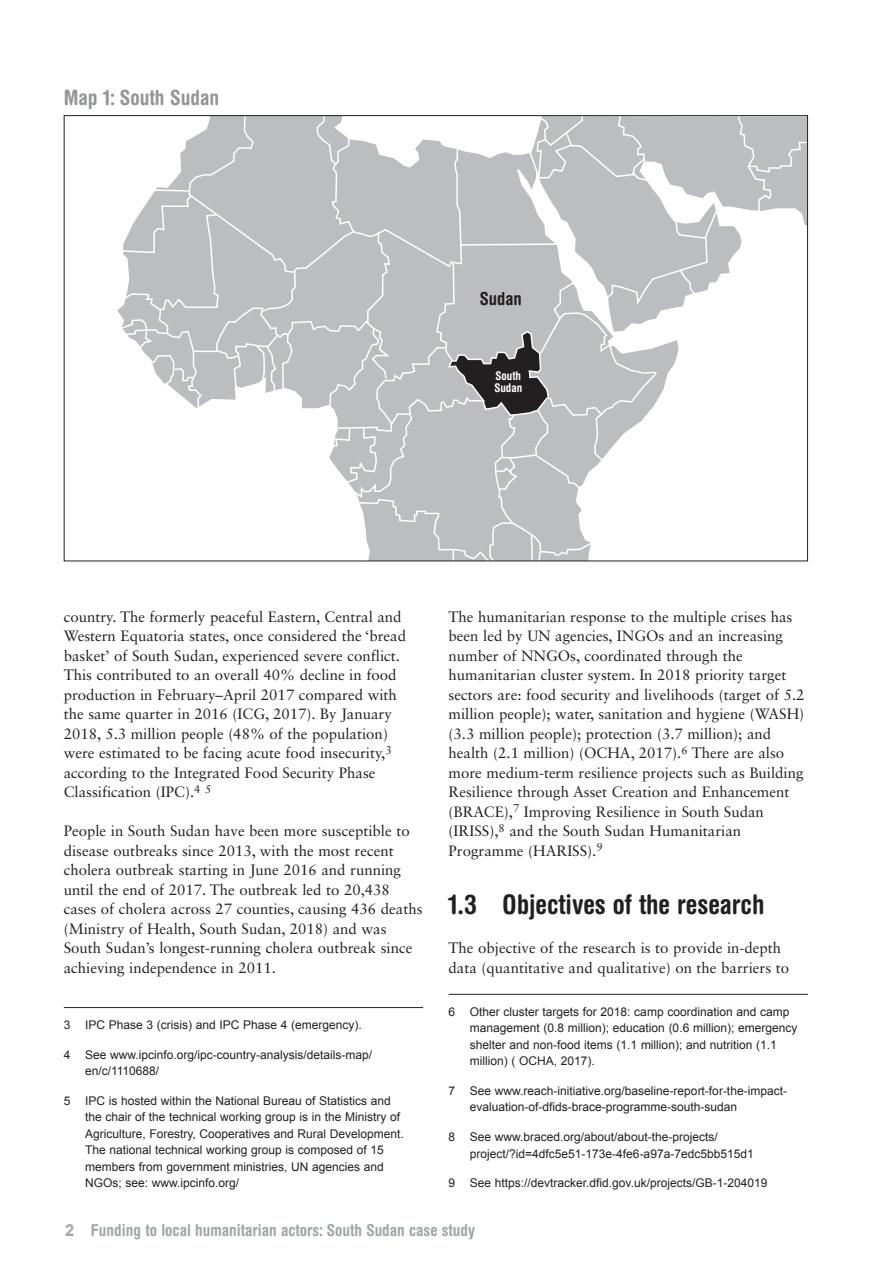
<style>
.page{position:relative;width:893px;height:1263px;background:#fff}
.page>*{position:absolute;margin:0;border:0;box-sizing:border-box;transform-origin:0 0}
.t1{font:700 condensed 27px "Helvetica Rounded LT Std";color:#231f20}
.Figure_title{font:700 condensed 21px "Helvetica Rounded LT Std";color:#939598}
.t2{font:700 condensed 18px "Helvetica Rounded";color:#231f20}
.t3{font:700 condensed 16.5px "Helvetica Rounded LT Std";color:#9fa7a9}
.Body_text{font:15px/19.5px "Sabon LT Std";color:#231f20}
.Footnote_text{font:12px/16.5px "Arial";color:#231f20}
.t4{font:700 condensed 12px "Helvetica Rounded";color:#fff}
.s1{font-family:"Arial";font-stretch:normal}
</style>
<div class="page">
<hr style="left:64px;top:1007px;width:359px;height:1px;background:#231f20">
<hr style="left:449px;top:994px;width:359px;height:1px;background:#231f20">
<svg style="left:719px;top:117px;width:89px;height:445px"></svg>
<svg style="left:737px;top:117px;width:69px;height:98px;background:#c2c3c6"></svg>
<svg style="left:117px;top:117px;width:602px;height:445px"></svg>
<div style="left:353px;top:561px;width:240px;height:15px;background:#fff"></div>
<p class="Figure_title" style="left:64px;top:84px;width:157px">Map 1: South Sudan</p>
<p class="t2" style="left:480px;top:287px;width:43px">Sudan</p>
<p class="t4" style="left:496px;top:368px;width:27px">South</p>
<p class="t4" style="left:494px;top:380px;width:29px">Sudan</p>
<p class="Body_text" style="left:64px;top:607px;width:344px">country. The formerly peaceful Eastern, Central and Western Equatoria states, once considered the ‘bread basket’ of South Sudan, experienced severe conflict.<br>This contributed to an overall 40% decline in food production in February–April 2017 compared with the same quarter in 2016 (ICG, 2017). By January 2018, 5.3 million people (48% of the population) were estimated to be facing acute food insecurity,<sup>3 </sup>according to the Integrated Food Security Phase Classification (IPC).<sup>4</sup> <sup>5</sup></p>
<p class="Body_text" style="left:64px;top:821px;width:360px">People in South Sudan have been more susceptible to disease outbreaks since 2013, with the most recent cholera outbreak starting in June 2016 and running until the end of 2017. The outbreak led to 20,438 cases of cholera across 27 counties, causing 436 deaths (Ministry of Health, South Sudan, 2018) and was South Sudan’s longest-running cholera outbreak since achieving independence in 2011.</p>
<p class="Footnote_text" style="left:64px;top:1016px;width:300px">3 IPC Phase 3 (crisis) and IPC Phase 4 (emergency).</p>
<p class="Footnote_text" style="left:85px;top:1046px;width:289px;text-indent:-21px">4 See www.ipcinfo.org/ipc-country-analysis/details-map/ en/c/1110688/</p>
<p class="Footnote_text" style="left:85px;top:1092px;width:320px;text-indent:-21px">5 IPC is hosted within the National Bureau of Statistics and the chair of the technical working group is in the Ministry of Agriculture, Forestry, Cooperatives and Rural Development.<br>The national technical working group is composed of 15 members from government ministries, UN agencies and NGOs; see: www.ipcinfo.org/</p>
<p class="Body_text" style="left:449px;top:607px;width:357px">The humanitarian response to the multiple crises has been led by UN agencies, INGOs and an increasing number of NNGOs, coordinated through the humanitarian cluster system. In 2018 priority target sectors are: food security and livelihoods (target of 5.2 million people); water, sanitation and hygiene (WASH) (3.3 million people); protection (3.7 million); and health (2.1 million) (OCHA, 2017).<sup>6</sup> There are also more medium-term resilience projects such as Building Resilience through Asset Creation and Enhancement (BRACE),<sup>7</sup> Improving Resilience in South Sudan (IRISS),<sup>8</sup> and the South Sudan Humanitarian Programme (HARISS).<sup>9</sup></p>
<p class="t1" style="left:449px;top:888px;width:318px">1.3 Objectives of the research</p>
<p class="Body_text" style="left:449px;top:938px;width:342px">The objective of the research is to provide in-depth data (quantitative and qualitative) on the barriers to</p>
<p class="Footnote_text" style="left:470px;top:1003px;width:329px;text-indent:-21px">6 Other cluster targets for 2018: camp coordination and camp management (0.8 million); education (0.6 million); emergency shelter and non-food items (1.1 million); and nutrition (1.1 million) ( OCHA, 2017).</p>
<p class="Footnote_text" style="left:470px;top:1082px;width:319px;text-indent:-21px">7 See www.reach-initiative.org/baseline-report-for-the-impact&shy;evaluation-of-dfids-brace-programme-south-sudan</p>
<p class="Footnote_text" style="left:470px;top:1129px;width:285px;text-indent:-21px">8 See www.braced.org/about/about-the-projects/ project/?id=4dfc5e51-173e-4fe6-a97a-7edc5bb515d1</p>
<p class="Footnote_text" style="left:449px;top:1175px;width:320px">9 See https://devtracker.dfid.gov.uk/projects/GB-1-204019</p>
<p class="t3" style="left:65px;top:1220px;width:411px"><span class="s1">2</span> Funding to local humanitarian actors: South Sudan case study</p>
</div>
